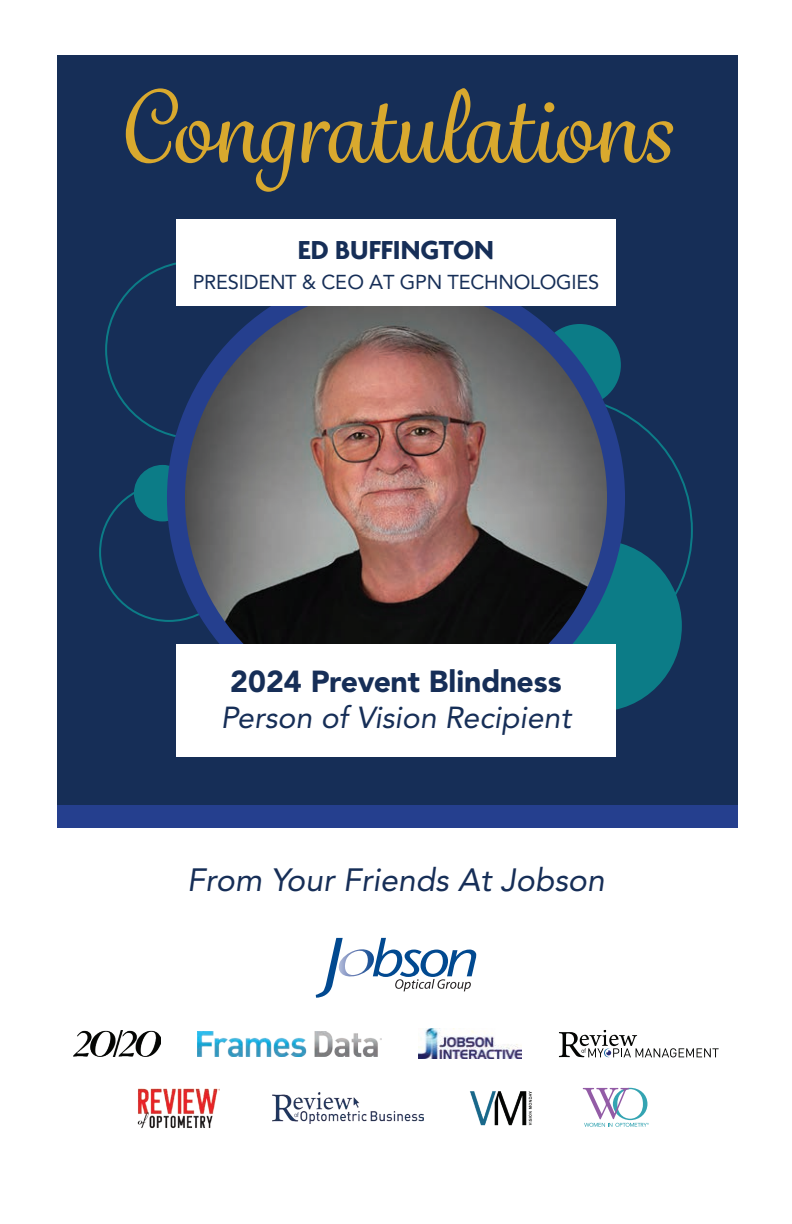
<style>
.page{position:relative;width:792px;height:1224px;background:#fff}
.page>*{position:absolute;margin:0;border:0;box-sizing:border-box;transform-origin:0 0}
.t1{font:500 96px "Grafolita Script";color:#d9a92e}
.t2{font:italic 32px "Avenir LT Pro";color:#162e57}
.t3{font:italic 30.2px/35.8px "Avenir LT Pro";color:#162e57;text-align:center}
.t4{font:700 28.2px "Agenda";color:#162e57}
.t5{font:20px "Avenir LT Pro";letter-spacing:-.01em;color:#162e57}
.s1{font-weight:900;font-style:normal}
</style>
<div class="page">
<div style="left:57px;top:55px;width:681px;height:762px;background:#162e57"></div>
<div style="left:539px;top:324px;width:82px;height:82px;background:#0c7c87;border-radius:50%"></div>
<div style="left:513px;top:540px;width:169px;height:172px;background:#0c7c87;border-radius:50%"></div>
<div style="left:134px;top:465px;width:57px;height:56px;background:#0c7c87;border-radius:50%"></div>
<svg style="left:316px;top:938px;width:160px;height:60px"></svg>
<img style="left:180px;top:306px;width:431px;height:338px">
<div style="left:167px;top:269px;width:458px;height:458px;border:18px solid #253f8e;border-radius:50%"></div>
<div style="left:57px;top:805px;width:681px;height:23px;background:#253f8e"></div>
<div style="left:176px;top:219px;width:440px;height:87px;background:#fff"></div>
<img style="left:74px;top:1031px;width:86px;height:26px">
<img style="left:419px;top:1029px;width:103px;height:29px">
<svg style="left:559px;top:1030px;width:159px;height:27px"></svg>
<img style="left:197px;top:1031px;width:185px;height:25px">
<div style="left:176px;top:644px;width:440px;height:113px;background:#fff"></div>
<img style="left:470px;top:1091px;width:62px;height:35px">
<svg style="left:583px;top:1088px;width:66px;height:39px"></svg>
<img style="left:272px;top:1093px;width:152px;height:30px">
<img style="left:137px;top:1088px;width:83px;height:40px">
<p class="t1" style="left:119px;top:66px;width:555px">Congratulations</p>
<p class="t4" style="left:298px;top:235px;width:198px">ED BUFFINGTON</p>
<p class="t5" style="left:193px;top:270px;width:408px">PRESIDENT &amp; CEO AT GPN TECHNOLOGIES</p>
<p class="t3" style="left:221px;top:664px;width:352px"><span class="s1">2024 Prevent Blindness<br></span>Person of Vision Recipient</p>
<p class="t2" style="left:187px;top:860px;width:419px">From Your Friends At Jobson</p>
</div>
